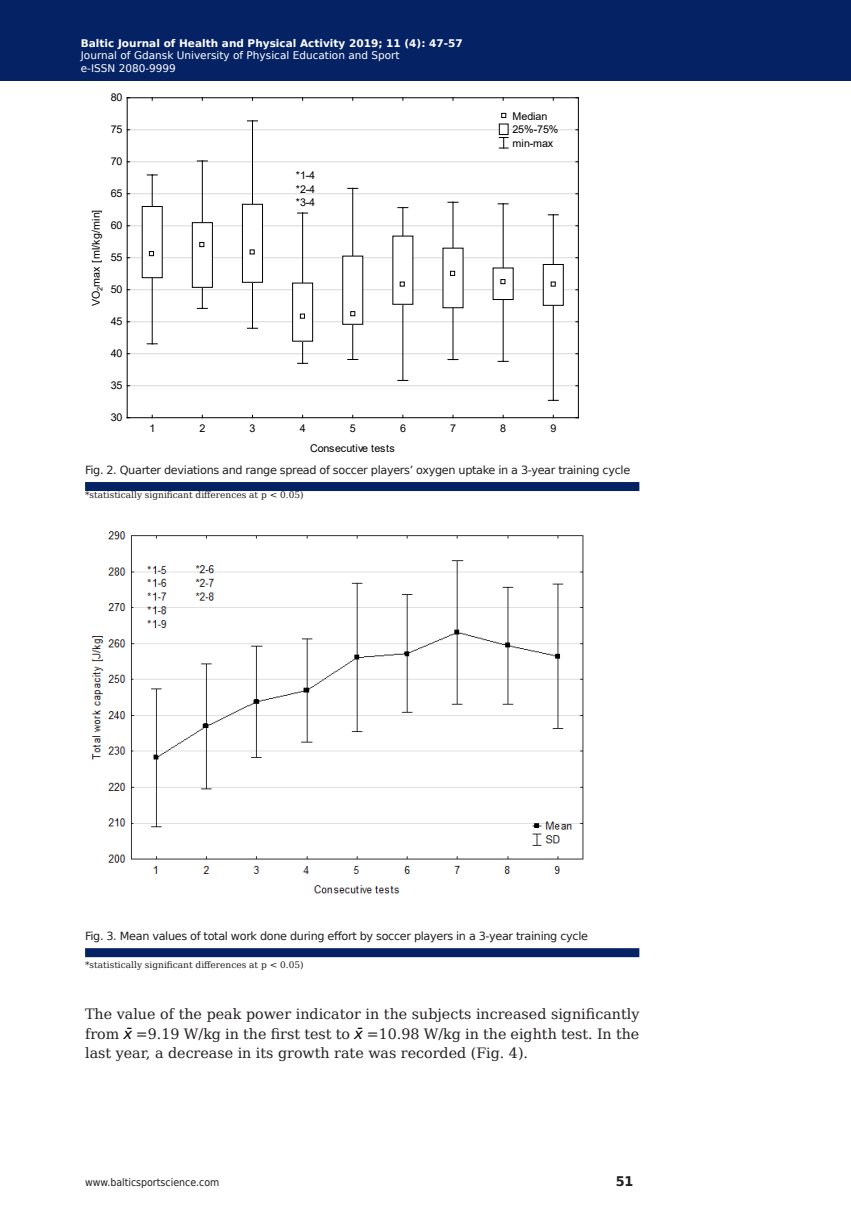
<style>
.page{position:relative;width:851px;height:1212px;background:#fff}
.page>*{position:absolute;margin:0;border:0;box-sizing:border-box;transform-origin:0 0}
.t1{font:14.25px/19.5px "DejaVu Serif";color:#231f20;text-align:justify}
.t2{font:700 13.35px "DejaVu Sans";color:#231f20;scale:.96 1}
.t3{font:11.25px "DejaVu Sans";letter-spacing:-.03em;color:#231f20}
.t4{font:10.65px/13.5px "Arial";letter-spacing:-.02em;color:#000}
.t5{font:10.65px "Arial";letter-spacing:.015em;color:#000}
.t6{font:10.5px/12.6px "DejaVu Sans";color:#fff}
.t7{font:700 10.5px "DejaVu Sans";color:#fff}
.t8{font:10.5px "DejaVu Sans Condensed";color:#231f20}
.t9{font:9px "DejaVu Serif";color:#231f20}
.t10{font:7.35px "Arial";color:#000}
.s1{font-family:"DejaVu Sans";font-style:italic;font-size:15px;color:#000}
</style>
<div class="page">
<div style="left:85px;top:482px;width:554px;height:9px;background:#052265"></div>
<div style="left:85px;top:948px;width:554px;height:9px;background:#052265"></div>
<hr style="left:127px;top:385px;width:451px;height:1px;background:#d9d9d9">
<hr style="left:127px;top:353px;width:451px;height:1px;background:#d9d9d9">
<hr style="left:127px;top:321px;width:451px;height:1px;background:#d9d9d9">
<hr style="left:127px;top:289px;width:451px;height:1px;background:#d9d9d9">
<hr style="left:127px;top:257px;width:451px;height:1px;background:#d9d9d9">
<hr style="left:127px;top:225px;width:451px;height:1px;background:#d9d9d9">
<hr style="left:127px;top:193px;width:451px;height:1px;background:#d9d9d9">
<hr style="left:127px;top:161px;width:451px;height:1px;background:#d9d9d9">
<hr style="left:127px;top:129px;width:451px;height:1px;background:#d9d9d9">
<hr style="left:152px;top:175px;width:1px;height:169px;background:#000">
<div style="left:142px;top:206px;width:20px;height:72px;background:#fff"></div>
<svg style="left:149px;top:251px;width:5px;height:5px"></svg>
<hr style="left:202px;top:161px;width:1px;height:147px;background:#000">
<div style="left:192px;top:223px;width:20px;height:64px;background:#fff"></div>
<div style="left:192px;top:222px;width:21px;height:66px;border:1px solid #000"></div>
<svg style="left:199px;top:242px;width:5px;height:5px"></svg>
<hr style="left:252px;top:121px;width:1px;height:207px;background:#000">
<div style="left:242px;top:204px;width:20px;height:78px;background:#fff"></div>
<div style="left:242px;top:204px;width:21px;height:79px;border:1px solid #000"></div>
<svg style="left:250px;top:249px;width:4px;height:5px"></svg>
<hr style="left:302px;top:213px;width:1px;height:150px;background:#000">
<div style="left:292px;top:283px;width:20px;height:58px;background:#fff"></div>
<div style="left:292px;top:283px;width:21px;height:59px;border:1px solid #000"></div>
<svg style="left:300px;top:314px;width:5px;height:5px"></svg>
<hr style="left:352px;top:188px;width:1px;height:171px;background:#000">
<div style="left:342px;top:256px;width:21px;height:68px;background:#fff"></div>
<svg style="left:350px;top:311px;width:5px;height:5px"></svg>
<hr style="left:402px;top:208px;width:1px;height:172px;background:#000">
<div style="left:393px;top:236px;width:20px;height:68px;background:#fff"></div>
<svg style="left:399px;top:282px;width:5px;height:5px"></svg>
<hr style="left:452px;top:202px;width:1px;height:157px;background:#000">
<div style="left:443px;top:248px;width:20px;height:60px;background:#fff"></div>
<svg style="left:450px;top:271px;width:5px;height:5px"></svg>
<hr style="left:502px;top:204px;width:1px;height:157px;background:#000">
<div style="left:493px;top:268px;width:20px;height:31px;background:#fff"></div>
<svg style="left:500px;top:279px;width:5px;height:5px"></svg>
<hr style="left:552px;top:215px;width:1px;height:185px;background:#000">
<div style="left:543px;top:264px;width:20px;height:41px;background:#fff"></div>
<div style="left:542px;top:264px;width:21px;height:42px;border:1px solid #000"></div>
<svg style="left:550px;top:282px;width:5px;height:5px"></svg>
<hr style="left:127px;top:417px;width:451px;height:1px;background:#000">
<hr style="left:127px;top:97px;width:451px;height:1px;background:#000">
<hr style="left:127px;top:98px;width:1px;height:320px;background:#000">
<hr style="left:578px;top:98px;width:1px;height:320px;background:#000">
<svg style="left:501px;top:113px;width:5px;height:5px"></svg>
<div style="left:499px;top:124px;width:9px;height:11px;background:#fff"></div>
<div style="left:499px;top:124px;width:9px;height:11px;border:1px solid #000"></div>
<svg style="left:499px;top:137px;width:9px;height:12px"></svg>
<img style="left:91px;top:531px;width:493px;height:363px">
<div style="left:0;top:0;width:850px;height:80px;background:#052265"></div>
<p class="t7" style="left:86px;top:34px;width:358px">Baltic Journal of Health and Physical Activity 2014; 1(1): 1-4</p>
<p class="t6" style="left:86px;top:48px;width:320px">Journal of Gdansk University of Physical Education and Sport e-I SN 2080-</p>
<p class="t7" style="left:81px;top:34px;width:383px">Baltic Journal of Health and Physical Activity 2019; 11 (4): 47-57</p>
<p class="t6" style="left:81px;top:49px;width:320px">Journal of Gdansk University of Physical Education and Sport</p>
<p class="t6" style="left:81px;top:62px;width:102px">e-ISSN 2080-99999</p>
<p class="t4" style="left:111px;top:90px;width:13px">80</p>
<p class="t4" style="left:111px;top:122px;width:13px">75</p>
<p class="t4" style="left:111px;top:154px;width:13px">70</p>
<p class="t5" style="left:89px;top:306px;width:98px;rotate:-90deg">VO max [ml/kg/min]</p>
<p class="t10" style="left:95px;top:291px;width:6px;rotate:-90deg">2</p>
<p class="t4" style="left:111px;top:186px;width:13px">65</p>
<p class="t4" style="left:111px;top:218px;width:13px">60</p>
<p class="t4" style="left:111px;top:250px;width:13px">55</p>
<p class="t4" style="left:111px;top:282px;width:13px">50</p>
<p class="t4" style="left:111px;top:314px;width:13px">45</p>
<p class="t4" style="left:111px;top:346px;width:13px">40</p>
<p class="t4" style="left:111px;top:378px;width:13px">35</p>
<p class="t4" style="left:111px;top:410px;width:13px">30</p>
<p class="t4" style="left:296px;top:169px;width:21px;text-align:justify">*1-4 *2-4 *3-4</p>
<p class="t4" style="left:512px;top:109px;width:47px">Median<br>25%-75% min-max</p>
<p class="t4" style="left:149px;top:422px;width:7px">1</p>
<p class="t4" style="left:199px;top:422px;width:7px">2</p>
<p class="t4" style="left:249px;top:422px;width:7px">3</p>
<p class="t4" style="left:300px;top:422px;width:7px">4</p>
<p class="t4" style="left:350px;top:422px;width:7px">5</p>
<p class="t4" style="left:400px;top:422px;width:7px">6</p>
<p class="t4" style="left:450px;top:422px;width:7px">7</p>
<p class="t4" style="left:500px;top:422px;width:7px">8</p>
<p class="t4" style="left:550px;top:422px;width:7px">9</p>
<p class="t4" style="left:310px;top:442px;width:86px">Consecutive tests</p>
<p class="t3" style="left:85px;top:460px;width:546px">Fig. 2. Quarter deviations and range spread of soccer players’ oxygen uptake in a 3-year training cycle</p>
<p class="t9" style="left:85px;top:488px;width:220px">*statistically significant differences at p &lt; 0.05)</p>
<p class="t3" style="left:85px;top:926px;width:504px">Fig. 3. Mean values of total work done during effort by soccer players in a 3-year training cycle</p>
<p class="t9" style="left:85px;top:958px;width:220px">*statistically significant differences at p &lt; 0.05)</p>
<p class="t1" style="left:85px;top:1004px;width:555px">The value of the peak power indicator in the subjects increased significantly from <span class="s1">x̄</span>=9.19 W/kg in the first test to <span class="s1">x̄</span>=10.98 W/kg in the eighth test. In the last year, a decrease in its growth rate was recorded (Fig. 4).</p>
<p class="t8" style="left:85px;top:1174px;width:136px">www.balticsportscience.com</p>
<p class="t2" style="left:615px;top:1170px;width:20px">51</p>
</div>
